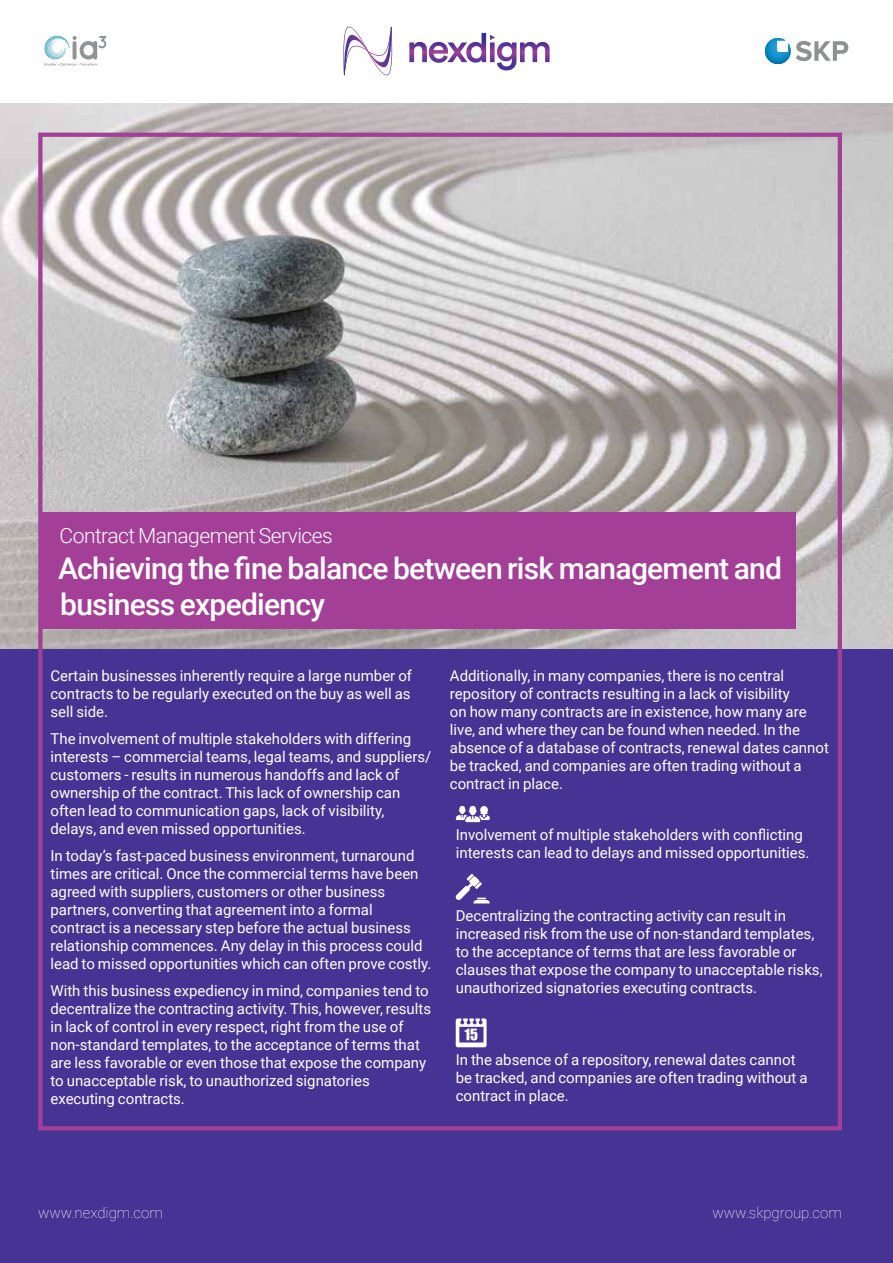
<style>
.page{position:relative;width:893px;height:1263px;background:#fff}
.page>*{position:absolute;margin:0;border:0;box-sizing:border-box;transform-origin:0 0}
.t1{font:500 30px/36px "Roboto";letter-spacing:-.025em;color:#fff}
.t2{font:300 21px "Roboto";letter-spacing:-.025em;color:#fff}
.t3{font:15px/18px "Roboto";color:#fff}
.t4{font:100 15px "Roboto";color:#fff}
</style>
<div class="page">
<img style="left:0;top:103px;width:893px;height:547px">
<div style="left:0;top:650px;width:893px;height:613px;background:#463494"></div>
<div style="left:38px;top:133px;width:804px;height:997px;border:4px solid #a43f97"></div>
<svg style="left:456px;top:806px;width:34px;height:16px"></svg>
<svg style="left:455px;top:874px;width:35px;height:29px"></svg>
<svg style="left:456px;top:1018px;width:31px;height:29px"></svg>
<svg style="left:343px;top:26px;width:50px;height:50px"></svg>
<svg style="left:409px;top:33px;width:141px;height:30px"></svg>
<svg style="left:765px;top:38px;width:83px;height:26px"></svg>
<svg style="left:45px;top:36px;width:61px;height:30px"></svg>
<div style="left:41px;top:512px;width:754px;height:117px;background:#a43f97"></div>
<h2 class="t2" style="left:60px;top:521px;width:275px">Contract Management Services</h2>
<h1 class="t1" style="left:58px;top:549px;width:725px">Achieving the fine balance between risk management and business expediency</h1>
<p class="t3" style="left:50px;top:666px;width:363px;text-align:justify">Certain businesses inherently require a large number of contracts to be regularly executed on the buy as well as sell side.</p>
<p class="t3" style="left:50px;top:729px;width:382px">The involvement of multiple stakeholders with differing interests – commercial teams, legal teams, and suppliers/ customers - results in numerous handoffs and lack of ownership of the contract. This lack of ownership can often lead to communication gaps, lack of visibility, delays, and even missed opportunities.</p>
<p class="t3" style="left:50px;top:846px;width:382px">In today’s fast-paced business environment, turnaround times are critical. Once the commercial terms have been agreed with suppliers, customers or other business partners, converting that agreement into a formal contract is a necessary step before the actual business relationship commences. Any delay in this process could lead to missed opportunities which can often prove costly.</p>
<p class="t3" style="left:50px;top:981px;width:382px">With this business expediency in mind, companies tend to decentralize the contracting activity. This, however, results in lack of control in every respect, right from the use of non-standard templates, to the acceptance of terms that are less favorable or even those that expose the company to unacceptable risk, to unauthorized signatories executing contracts.</p>
<p class="t3" style="left:450px;top:666px;width:381px">Additionally, in many companies, there is no central repository of contracts resulting in a lack of visibility<br>on how many contracts are in existence, how many are live, and where they can be found when needed. In the absence of a database of contracts, renewal dates cannot be tracked, and companies are often trading without a contract in place.</p>
<p class="t3" style="left:456px;top:825px;width:355px">Involvement of multiple stakeholders with conflicting interests can lead to delays and missed opportunities.</p>
<p class="t3" style="left:456px;top:906px;width:368px">Decentralizing the contracting activity can result in increased risk from the use of non-standard templates, to the acceptance of terms that are less favorable or clauses that expose the company to unacceptable risks, unauthorized signatories executing contracts.</p>
<p class="t3" style="left:456px;top:1050px;width:353px">In the absence of a repository, renewal dates cannot be tracked, and companies are often trading without a contract in place.</p>
<p class="t4" style="left:38px;top:1202px;width:126px">www.nexdigm.com</p>
<p class="t4" style="left:712px;top:1202px;width:131px">www.skpgroup.com</p>
</div>
